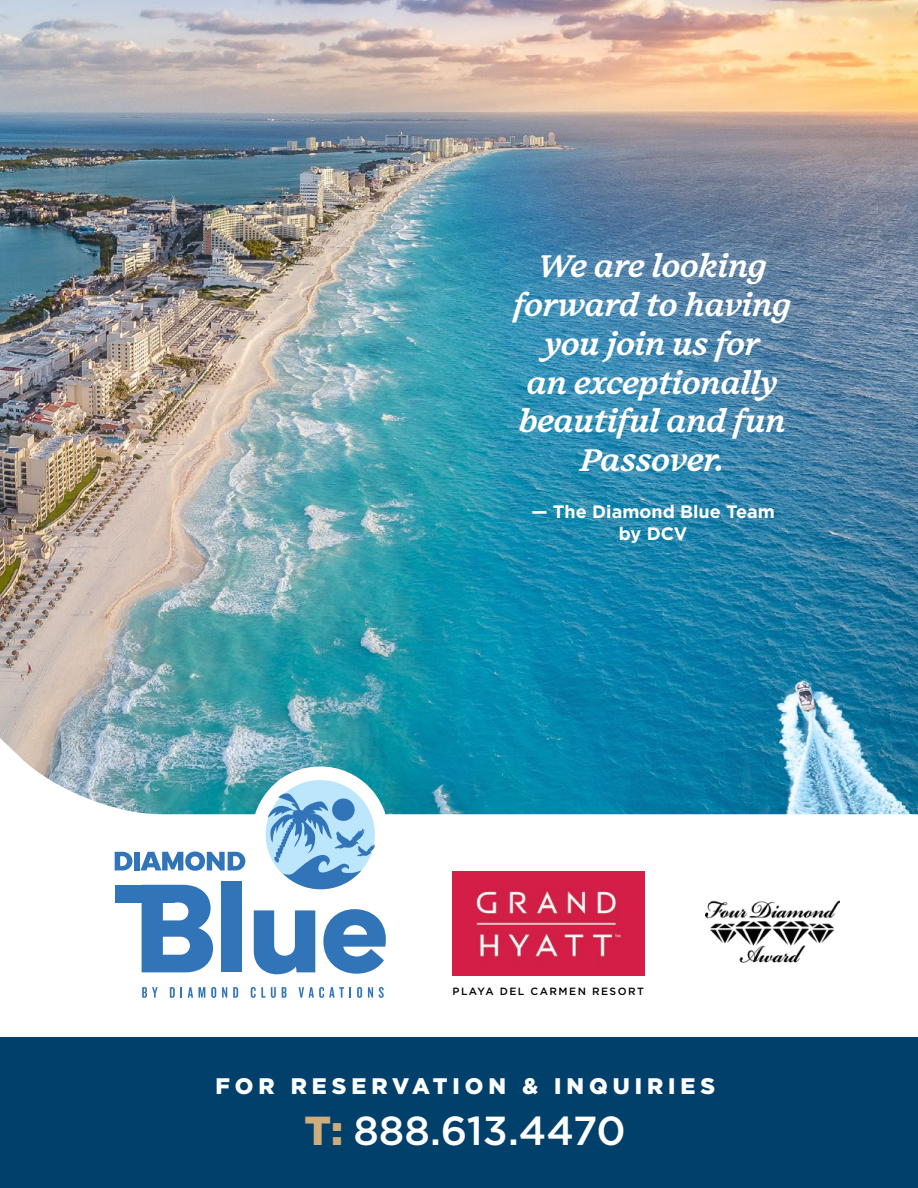
<style>
.page{position:relative;width:918px;height:1188px;background:#fff}
.page>*{position:absolute;margin:0;border:0;box-sizing:border-box;transform-origin:0 0}
.t1{font:500 40.5px "Gotham";color:#fff}
.t2{font:italic 500 32.4px/38.8px "Embury Text";letter-spacing:-.02em;color:#fff;text-align:center}
.t3{font:900 22.5px "Gotham";letter-spacing:.22em;color:#fff}
.t4{font:700 18px/21.6px "Gotham";color:#fff;text-align:center}
.t5{font:500 10.5px "Gotham";letter-spacing:.14em;color:#000}
.s1{font-weight:900;color:#cdad7c}
</style>
<div class="page">
<img style="left:0;top:0;width:918px;height:703px">
<div style="left:0;top:1037px;width:918px;height:151px;background:#00406b"></div>
<img style="left:0;top:703px;width:918px;height:245px">
<img style="left:706px;top:897px;width:133px;height:66px">
<img style="left:453px;top:872px;width:191px;height:104px">
<svg style="left:142px;top:885px;width:71px;height:87px"></svg>
<div style="left:222px;top:882px;width:20px;height:90px;background:#3274b8"></div>
<svg style="left:254px;top:910px;width:61px;height:64px"></svg>
<svg style="left:323px;top:909px;width:63px;height:65px"></svg>
<div style="left:115px;top:885px;width:60px;height:17px;background:#3274b8"></div>
<svg style="left:142px;top:987px;width:16px;height:11px"></svg>
<svg style="left:170px;top:987px;width:5px;height:11px"></svg>
<svg style="left:188px;top:987px;width:17px;height:11px"></svg>
<svg style="left:211px;top:987px;width:5px;height:11px"></svg>
<svg style="left:222px;top:987px;width:5px;height:11px"></svg>
<svg style="left:233px;top:987px;width:5px;height:11px"></svg>
<svg style="left:251px;top:987px;width:14px;height:11px"></svg>
<svg style="left:271px;top:987px;width:5px;height:11px"></svg>
<svg style="left:282px;top:987px;width:4px;height:11px"></svg>
<svg style="left:299px;top:987px;width:45px;height:11px"></svg>
<svg style="left:357px;top:987px;width:5px;height:11px"></svg>
<svg style="left:368px;top:987px;width:5px;height:11px"></svg>
<svg style="left:379px;top:987px;width:5px;height:11px"></svg>
<div style="left:252px;top:766px;width:137px;height:137px;background:#fff;border-radius:50%"></div>
<div style="left:266px;top:780px;width:109px;height:109px;background:#bce6fb;border-radius:50%"></div>
<svg style="left:268px;top:792px;width:107px;height:97px"></svg>
<div style="left:332px;top:799px;width:23px;height:22px;background:#3274b8;border-radius:50%"></div>
<svg style="left:115px;top:852px;width:17px;height:18px"></svg>
<div style="left:134px;top:852px;width:6px;height:18px;background:#3274b8"></div>
<svg style="left:140px;top:852px;width:105px;height:19px"></svg>
<p class="t2" style="left:514px;top:246px;width:280px">We are looking forward to having you join us for<br>an exceptionally beautiful and fun<br>Passover.</p>
<p class="t4" style="left:531px;top:501px;width:245px">— The Diamond Blue Team by DCV</p>
<p class="t5" style="left:453px;top:986px;width:193px">PLAYA DEL CARMEN RESORT</p>
<p class="t3" style="left:215px;top:1073px;width:501px">FOR RESERVATION &amp; INQUIRIES</p>
<p class="t1" style="left:305px;top:1107px;width:323px"><span class="s1">T:</span> 888.613.4470</p>
</div>
